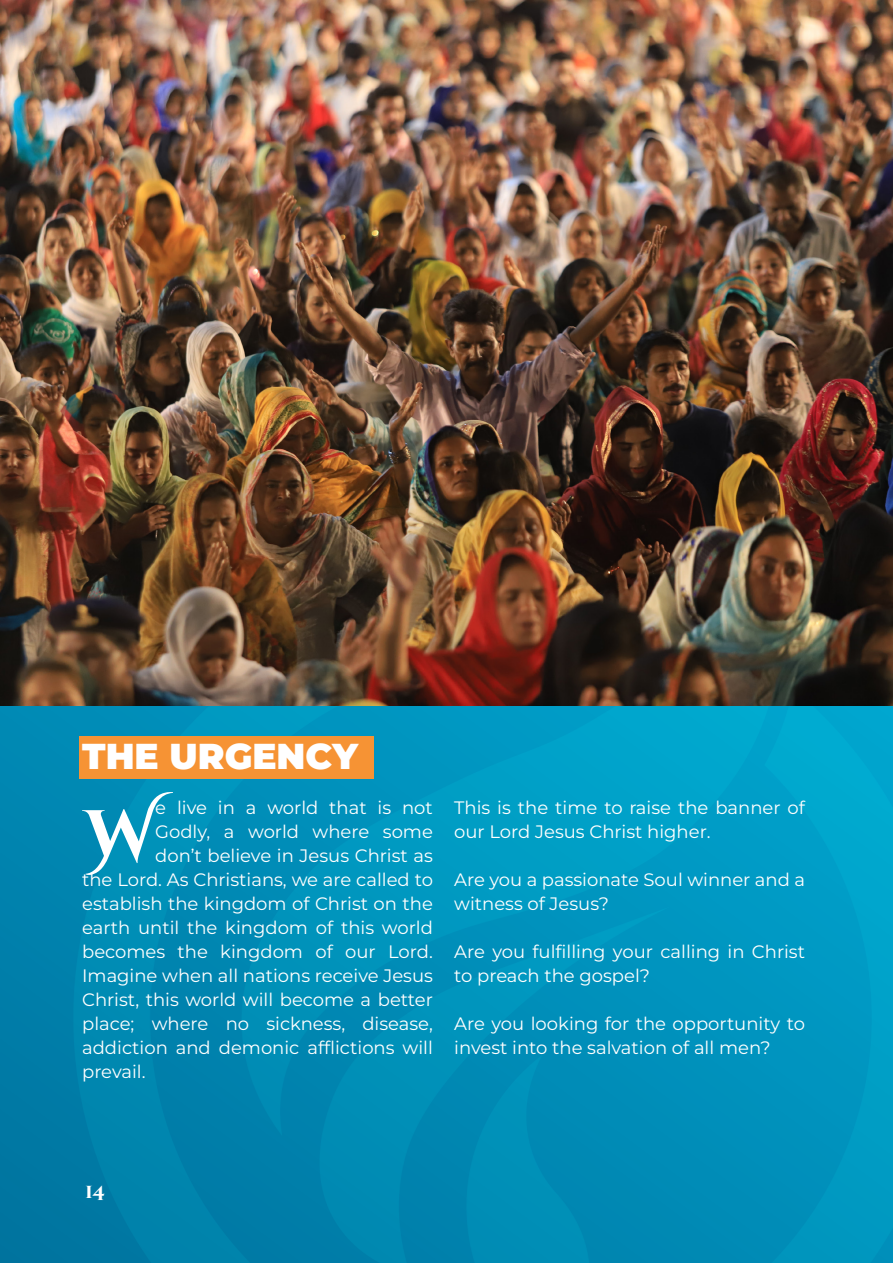
<style>
.page{position:relative;width:893px;height:1263px;background:#fff}
.page>*{position:absolute;margin:0;border:0;box-sizing:border-box;transform-origin:0 0}
.t1{font:700 73.65px "Cinzel Decorative";color:#fff}
.t2{font:900 36px "Montserrat";color:#fff}
.t3{font:700 20.25px "Cinzel Decorative";color:#fff}
.t4{font:18px/24px "Montserrat";color:#fff}
</style>
<div class="page">
<img style="left:14px;top:706px;width:879px;height:557px">
<img style="left:0;top:0;width:893px;height:706px">
<div style="left:79px;top:736px;width:295px;height:43px;background:#f69334"></div>
<p class="t2" style="left:82px;top:732px;width:277px">THE URGENCY</p>
<p class="t1" style="left:85px;top:791px;width:72px">W</p>
<p class="t4" style="left:155px;top:795px;width:279px">e live in a world that is not</p>
<p class="t4" style="left:155px;top:819px;width:279px">Godly, a world where some</p>
<p class="t4" style="left:155px;top:843px;width:279px">don’t believe in Jesus Christ as</p>
<p class="t4" style="left:82px;top:867px;width:352px">the Lord. As Christians, we are called to</p>
<p class="t4" style="left:82px;top:891px;width:352px">establish the kingdom of Christ on the</p>
<p class="t4" style="left:82px;top:915px;width:352px">earth until the kingdom of this world</p>
<p class="t4" style="left:82px;top:939px;width:352px">becomes the kingdom of our Lord.</p>
<p class="t4" style="left:82px;top:963px;width:352px">Imagine when all nations receive Jesus</p>
<p class="t4" style="left:82px;top:987px;width:352px">Christ, this world will become a better</p>
<p class="t4" style="left:82px;top:1011px;width:352px">place; where no sickness, disease,</p>
<p class="t4" style="left:82px;top:1035px;width:352px">addiction and demonic afflictions will</p>
<p class="t4" style="left:82px;top:1059px;width:65px">prevail.</p>
<p class="t4" style="left:454px;top:795px;width:352px">This is the time to raise the banner of our Lord Jesus Christ higher.</p>
<p class="t4" style="left:454px;top:867px;width:352px">Are you a passionate Soul winner and a witness of Jesus?</p>
<p class="t4" style="left:454px;top:939px;width:352px">Are you fulfilling your calling in Christ to preach the gospel?</p>
<p class="t4" style="left:454px;top:1011px;width:352px">Are you looking for the opportunity to invest into the salvation of all men?</p>
<p class="t3" style="left:85px;top:1178px;width:22px">14</p>
</div>
